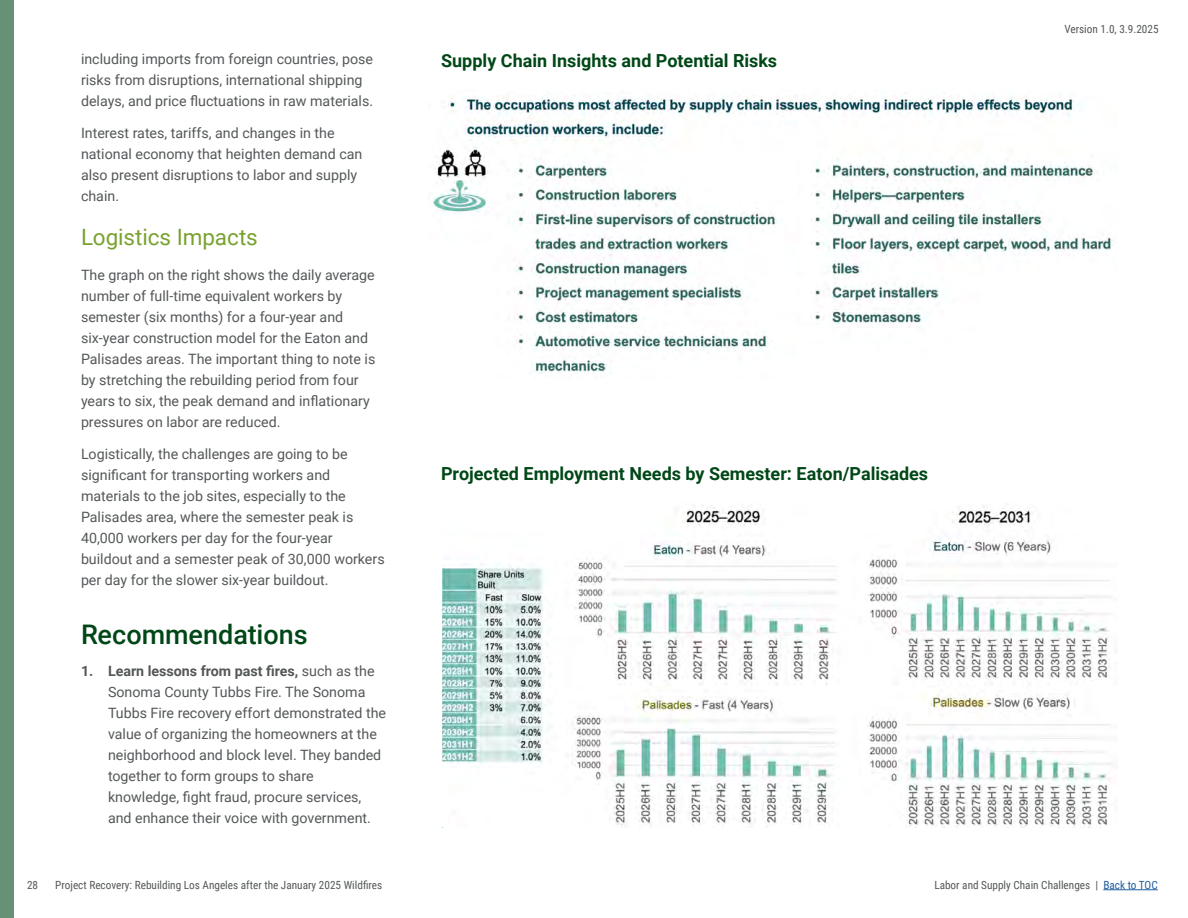
<style>
.page{position:relative;width:1188px;height:918px;background:#fff}
.page>*{position:absolute;margin:0;border:0;box-sizing:border-box;transform-origin:0 0}
.t1{font:500 27px "Roboto";color:#004717}
.t2{font:22.5px "Roboto";letter-spacing:-.005em;color:#78a22f}
.t3{font:700 18px "Roboto";color:#004717}
.t4{font:14.25px/21px "Roboto";color:#545759}
.t5{font:11.25px "Roboto Condensed";color:#545759}
.s1{font-weight:700}
.s2{color:#215e9e}
</style>
<div class="page">
<div style="left:0;top:0;width:14px;height:918px;background:#669174"></div>
<img style="left:433px;top:95px;width:681px;height:279px">
<img style="left:442px;top:506px;width:670px;height:321px">
<div style="left:434px;top:799px;width:14px;height:28px;background:#fff"></div>
<hr style="left:1103px;top:889px;width:55px;height:1px;background:#215e9e">
<p class="t4" style="left:81px;top:48px;width:294px">including imports from foreign countries, pose risks from disruptions, international shipping delays, and price fluctuations in raw materials.</p>
<p class="t4" style="left:81px;top:122px;width:283px">Interest rates, tariffs, and changes in the national economy that heighten demand can also present disruptions to labor and supply chain.</p>
<h2 class="t2" style="left:81px;top:222px;width:178px">Logistics Impacts</h2>
<p class="t4" style="left:81px;top:264px;width:296px">The graph on the right shows the daily average number of full-time equivalent workers by semester (six months) for a four-year and six-year construction model for the Eaton and Palisades areas. The important thing to note is by stretching the rebuilding period from four years to six, the peak demand and inflationary pressures on labor are reduced.</p>
<p class="t4" style="left:81px;top:443px;width:305px">Logistically, the challenges are going to be significant for transporting workers and materials to the job sites, especially to the Palisades area, where the semester peak is 40,000 workers per day for the four-year buildout and a semester peak of 30,000 workers per day for the slower six-year buildout.</p>
<h1 class="t1" style="left:81px;top:616px;width:228px">Recommendations</h1>
<p class="t4" style="left:108px;top:660px;width:280px;text-indent:-27px"><span class="s1">1. Learn lessons from past fires,</span> such as the Sonoma County Tubbs Fire. The Sonoma Tubbs Fire recovery effort demonstrated the value of organizing the homeowners at the neighborhood and block level. They banded together to form groups to share knowledge, fight fraud, procure services, and enhance their voice with government.</p>
<p class="t5" style="left:27px;top:877px;width:13px">28</p>
<p class="t5" style="left:55px;top:877px;width:328px">Project Recovery: Rebuilding Los Angeles after the January 2025 Wildfires</p>
<p class="t3" style="left:441px;top:48px;width:338px">Supply Chain Insights and Potential Risks</p>
<p class="t5" style="left:1064px;top:21px;width:96px">Version 1.0, 3.9.2025</p>
<p class="t3" style="left:441px;top:461px;width:489px">Projected Employment Needs by Semester: Eaton/Palisades</p>
<p class="t5" style="left:934px;top:877px;width:225px">Labor and Supply Chain Challenges | <span class="s2">Back to TOC</span></p>
</div>
